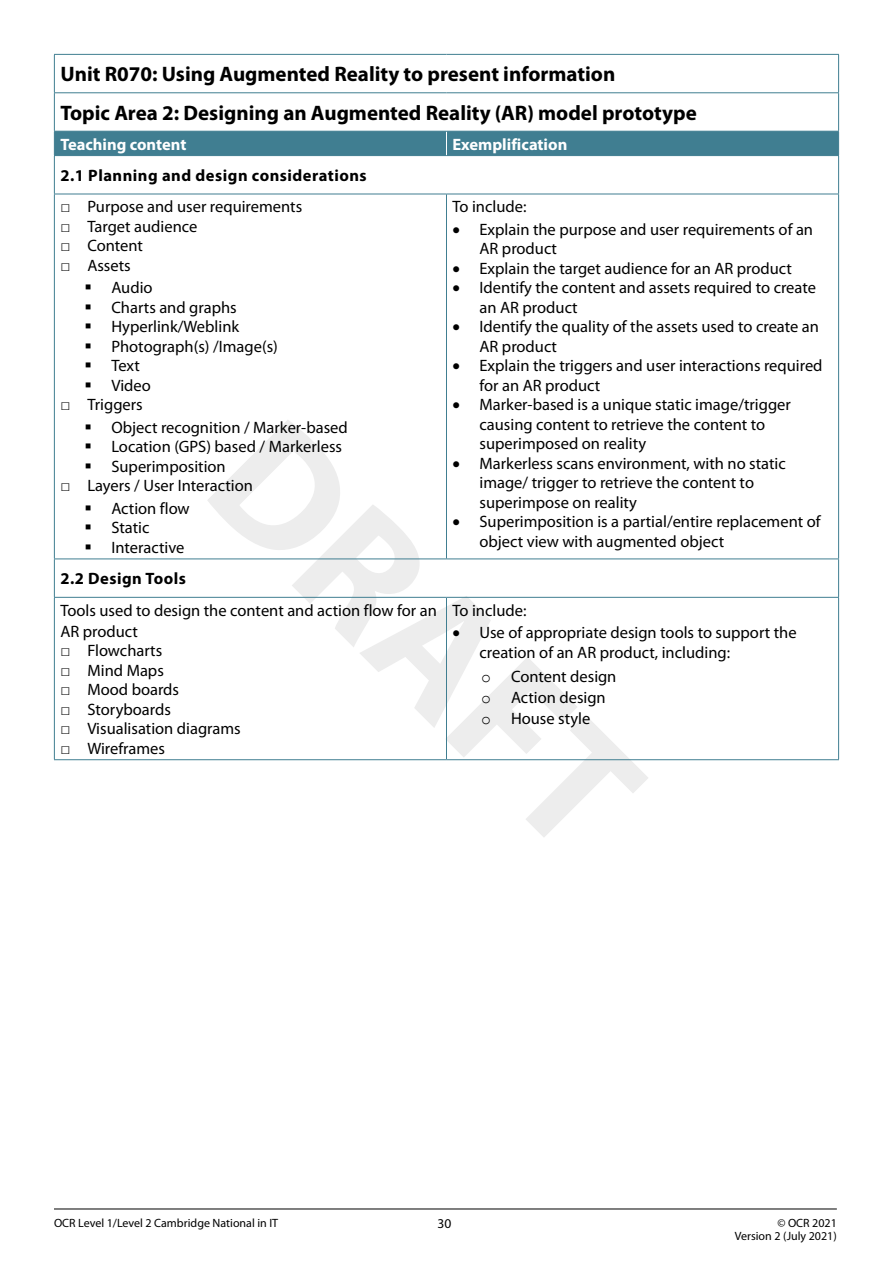
<style>
.page{position:relative;width:893px;height:1263px;background:#fff}
.page>*{position:absolute;margin:0;border:0;box-sizing:border-box;transform-origin:0 0}
.Table_header_row{font:700 21px "Myriad Pro";color:#000}
.t1{font:16.5px/19.5px "Myriad Pro";color:#000}
.Table_subhead_black{font:700 16.5px "Myriad Pro";letter-spacing:.03em;color:#000}
.t2{font:700 16.5px "Myriad Pro";color:#fff}
.t3{font:13.5px "Myriad Pro";color:#000}
.t4{font:12px/13.5px "Myriad Pro";color:#000;text-align:right}
.s1{font-family:"Arial"}
.s2{font-family:"Courier New"}
</style>
<div class="page">
<svg style="left:207px;top:420px;width:442px;height:417px"></svg>
<hr style="left:54px;top:1208px;width:783px;height:1px;background:#000">
<svg style="left:55px;top:93px;width:783px;height:38px"></svg>
<hr style="left:54px;top:55px;width:1px;height:37px;background:#407e91">
<hr style="left:54px;top:54px;width:392px;height:1px;background:#407e91">
<hr style="left:446px;top:54px;width:393px;height:1px;background:#407e91">
<hr style="left:54px;top:92px;width:392px;height:1px;background:#407e91">
<hr style="left:446px;top:92px;width:393px;height:1px;background:#407e91">
<hr style="left:838px;top:55px;width:1px;height:37px;background:#407e91">
<hr style="left:54px;top:93px;width:1px;height:38px;background:#407e91">
<hr style="left:838px;top:93px;width:1px;height:38px;background:#407e91">
<div style="left:54px;top:131px;width:785px;height:24px;background:#407e91"></div>
<hr style="left:54px;top:156px;width:1px;height:38px;background:#407e91">
<hr style="left:54px;top:155px;width:392px;height:1px;background:#407e91">
<hr style="left:446px;top:155px;width:393px;height:1px;background:#407e91">
<hr style="left:838px;top:156px;width:1px;height:38px;background:#407e91">
<hr style="left:54px;top:194px;width:1px;height:364px;background:#407e91">
<hr style="left:54px;top:194px;width:392px;height:1px;background:#407e91">
<hr style="left:446px;top:194px;width:393px;height:1px;background:#407e91">
<hr style="left:446px;top:194px;width:1px;height:364px;background:#407e91">
<hr style="left:838px;top:194px;width:1px;height:364px;background:#407e91">
<hr style="left:54px;top:559px;width:1px;height:38px;background:#407e91">
<hr style="left:54px;top:558px;width:392px;height:1px;background:#407e91">
<hr style="left:446px;top:558px;width:393px;height:1px;background:#407e91">
<hr style="left:838px;top:559px;width:1px;height:38px;background:#407e91">
<hr style="left:54px;top:598px;width:1px;height:161px;background:#407e91">
<hr style="left:54px;top:597px;width:392px;height:1px;background:#407e91">
<hr style="left:446px;top:597px;width:393px;height:1px;background:#407e91">
<hr style="left:446px;top:598px;width:1px;height:161px;background:#407e91">
<hr style="left:838px;top:598px;width:1px;height:161px;background:#407e91">
<hr style="left:54px;top:759px;width:392px;height:1px;background:#407e91">
<hr style="left:446px;top:759px;width:393px;height:1px;background:#407e91">
<p class="Table_header_row" style="left:60px;top:61px;width:556px">Unit R070: Using Augmented Reality to present information</p>
<p class="Table_header_row" style="left:60px;top:99px;width:638px">Topic Area 2: Designing an Augmented Reality (AR) model prototype</p>
<p class="t2" style="left:60px;top:133px;width:128px">Teaching content</p>
<p class="t2" style="left:452px;top:133px;width:116px">Exemplification</p>
<p class="Table_subhead_black" style="left:60px;top:165px;width:308px">2.1 Planning and design considerations</p>
<p class="t1" style="left:60px;top:197px;width:243px"><span class="s1">□</span> Purpose and user requirements</p>
<p class="t1" style="left:60px;top:216px;width:139px"><span class="s1">□</span> Target audience</p>
<p class="t1" style="left:60px;top:236px;width:84px"><span class="s1">□</span> Content</p>
<p class="t1" style="left:60px;top:255px;width:72px"><span class="s1">□</span> Assets</p>
<p class="t1" style="left:84px;top:278px;width:70px">▪ Audio</p>
<p class="t1" style="left:84px;top:297px;width:154px">▪ Charts and graphs</p>
<p class="t1" style="left:84px;top:317px;width:156px">▪ Hyperlink/Weblink</p>
<p class="t1" style="left:84px;top:336px;width:195px">▪ Photograph(s) /Image(s)</p>
<p class="t1" style="left:84px;top:356px;width:57px">▪ Text</p>
<p class="t1" style="left:84px;top:375px;width:68px">▪ Video</p>
<p class="t1" style="left:60px;top:395px;width:84px"><span class="s1">□</span> Triggers</p>
<p class="t1" style="left:84px;top:417px;width:265px">▪ Object recognition / Marker-based</p>
<p class="t1" style="left:84px;top:437px;width:259px">▪ Location (GPS) based / Markerless</p>
<p class="t1" style="left:84px;top:456px;width:143px">▪ Superimposition</p>
<p class="t1" style="left:60px;top:476px;width:194px"><span class="s1">□</span> Layers / User Interaction</p>
<p class="t1" style="left:84px;top:498px;width:107px">▪ Action flow</p>
<p class="t1" style="left:84px;top:518px;width:67px">▪ Static</p>
<p class="t1" style="left:84px;top:537px;width:102px">▪ Interactive</p>
<p class="t1" style="left:452px;top:197px;width:75px">To include:</p>
<p class="t1" style="left:479px;top:219px;width:335px;text-indent:-27px">• Explain the purpose and user requirements of an<br>AR product</p>
<p class="t1" style="left:452px;top:258px;width:341px">• Explain the target audience for an AR product</p>
<p class="t1" style="left:479px;top:278px;width:338px;text-indent:-27px">• Identify the content and assets required to create an AR product</p>
<p class="t1" style="left:479px;top:317px;width:341px;text-indent:-27px">• Identify the quality of the assets used to create an<br>AR product</p>
<p class="t1" style="left:479px;top:356px;width:345px;text-indent:-27px">• Explain the triggers and user interactions required for an AR product</p>
<p class="t1" style="left:479px;top:395px;width:313px;text-indent:-27px">• Marker-based is a unique static image/trigger causing content to retrieve the content to superimposed on reality</p>
<p class="t1" style="left:479px;top:453px;width:308px;text-indent:-27px">• Markerless scans environment, with no static image/ trigger to retrieve the content to superimpose on reality</p>
<p class="t1" style="left:479px;top:512px;width:343px;text-indent:-27px">• Superimposition is a partial/entire replacement of object view with augmented object</p>
<p class="Table_subhead_black" style="left:60px;top:568px;width:127px">2.2 Design Tools</p>
<p class="t1" style="left:60px;top:599px;width:378px;line-height:21px">Tools used to design the content and action flow for an<br>AR product</p>
<p class="t1" style="left:60px;top:641px;width:103px"><span class="s1">□</span> Flowcharts</p>
<p class="t1" style="left:60px;top:660px;width:105px"><span class="s1">□</span> Mind Maps</p>
<p class="t1" style="left:60px;top:680px;width:120px"><span class="s1">□</span> Mood boards</p>
<p class="t1" style="left:60px;top:699px;width:112px"><span class="s1">□</span> Storyboards</p>
<p class="t1" style="left:60px;top:719px;width:182px"><span class="s1">□</span> Visualisation diagrams</p>
<p class="t1" style="left:60px;top:738px;width:106px"><span class="s1">□</span> Wireframes</p>
<p class="t1" style="left:452px;top:600px;width:75px">To include:</p>
<p class="t1" style="left:479px;top:623px;width:319px;text-indent:-27px">• Use of appropriate design tools to support the creation of an AR product, including:</p>
<p class="t1" style="left:481px;top:666px;width:137px"><span class="s2">o</span> Content design</p>
<p class="t1" style="left:481px;top:687px;width:126px"><span class="s2">o</span> Action design</p>
<p class="t1" style="left:481px;top:708px;width:111px"><span class="s2">o</span> House style</p>
<p class="t4" style="left:54px;top:1216px;width:226px">OCR Level 1/Level 2 Cambridge National in IT</p>
<p class="t3" style="left:437px;top:1215px;width:15px">30</p>
<p class="t4" style="left:735px;top:1216px;width:104px">© OCR 2021<br>Version 2 (July 2021)</p>
</div>
